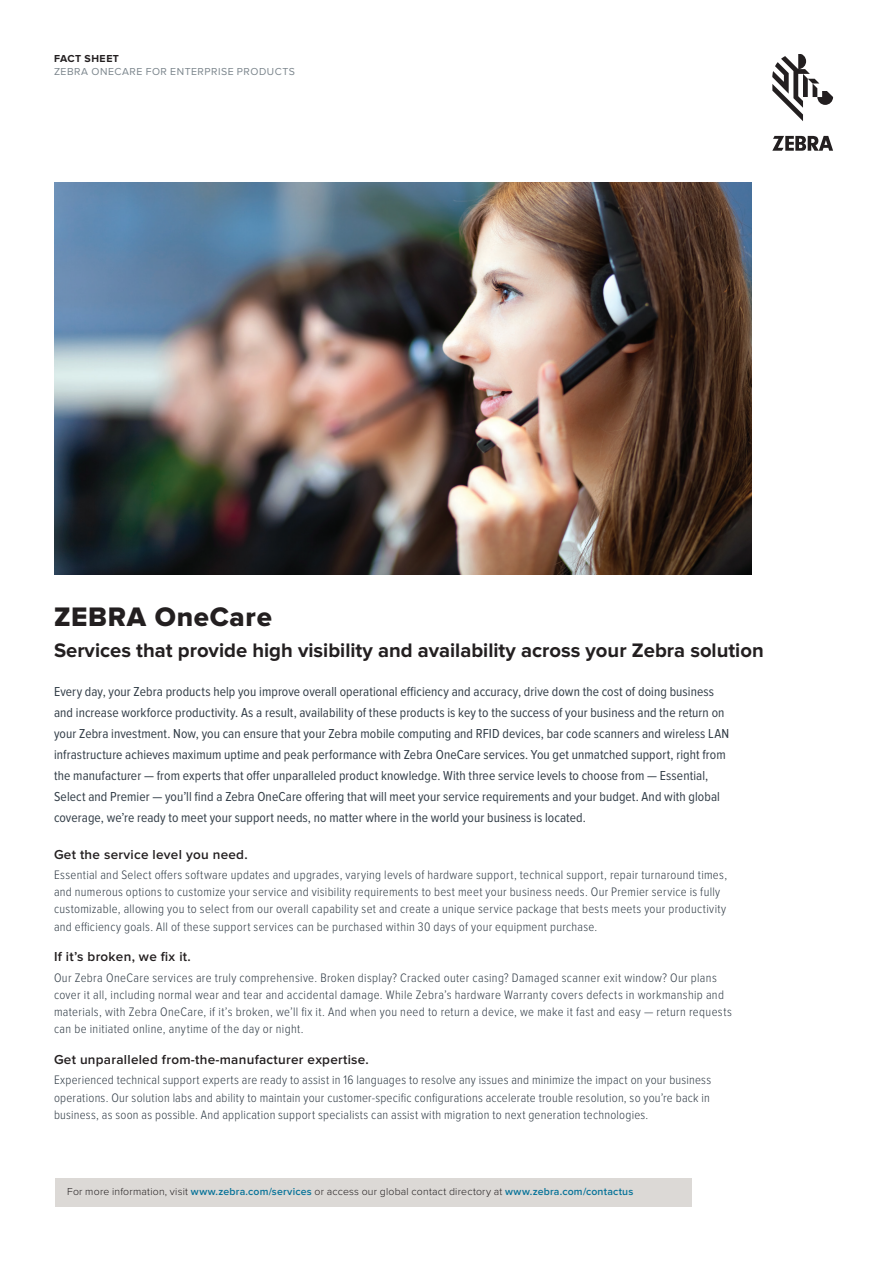
<style>
.page{position:relative;width:893px;height:1263px;background:#fff}
.page>*{position:absolute;margin:0;border:0;box-sizing:border-box;transform-origin:0 0}
.t1{font:27.75px "Proxima Nova Extrabld";letter-spacing:.025em;color:#231f20}
.t2{font:700 20.25px "Proxima Nova";color:#231f20}
.t3{font:13.5px/21px "Proxima Nova Cond";letter-spacing:.005em;color:#323d47}
.t4{font:600 13.5px "Proxima Nova";letter-spacing:.02em;color:#231f20}
.t5{font:300 12.75px/17.2px "Proxima Nova Cond";letter-spacing:.025em;color:#323d47}
.t6{font:300 10.5px "Proxima Nova";letter-spacing:.02em;color:#231f20}
.t7{font:10.5px "Proxima Nova";letter-spacing:.05em;color:#7c868d}
.t8{font:700 10.5px "Proxima Nova";letter-spacing:.05em;color:#231f20}
.s1{font-weight:600;color:#077399}
</style>
<div class="page">
<div style="left:55px;top:1178px;width:636px;height:28px;background:#dcd9d6"></div>
<svg style="left:772px;top:54px;width:61px;height:67px"></svg>
<svg style="left:772px;top:136px;width:61px;height:15px"></svg>
<img style="left:54px;top:183px;width:698px;height:391px">
<p class="t8" style="left:54px;top:53px;width:67px">FACT SHEET</p>
<p class="t7" style="left:54px;top:65px;width:242px">ZEBRA ONECARE FOR ENTERPRISE PRODUCTS</p>
<h1 class="t1" style="left:54px;top:601px;width:219px">zebra OneCare</h1>
<h2 class="t2" style="left:54px;top:639px;width:711px">Services that provide high visibility and availability across your Zebra solution</h2>
<p class="t3" style="left:54px;top:681px;width:677px">Every day, your Zebra products help you improve overall operational efficiency and accuracy, drive down the cost of doing business and increase workforce productivity. As a result, availability of these products is key to the success of your business and the return on your Zebra investment. Now, you can ensure that your Zebra mobile computing and RFID devices, bar code scanners and wireless LAN infrastructure achieves maximum uptime and peak performance with Zebra OneCare services. You get unmatched support, right from the manufacturer — from experts that offer unparalleled product knowledge. With three service levels to choose from — Essential, Select and Premier — you’ll find a Zebra OneCare offering that will meet your service requirements and your budget. And with global coverage, we’re ready to meet your support needs, no matter where in the world your business is located.</p>
<p class="t4" style="left:54px;top:846px;width:195px">Get the service level you need.</p>
<p class="t5" style="left:54px;top:866px;width:675px">Essential and Select offers software updates and upgrades, varying levels of hardware support, technical support, repair turnaround times, and numerous options to customize your service and visibility requirements to best meet your business needs. Our Premier service is fully customizable, allowing you to select from our overall capability set and create a unique service package that bests meets your productivity and efficiency goals. All of these support services can be purchased within 30 days of your equipment purchase.</p>
<p class="t4" style="left:54px;top:949px;width:138px">If it’s broken, we fix it.</p>
<p class="t5" style="left:54px;top:969px;width:679px">Our Zebra OneCare services are truly comprehensive. Broken display? Cracked outer casing? Damaged scanner exit window? Our plans cover it all, including normal wear and tear and accidental damage. While Zebra’s hardware Warranty covers defects in workmanship and materials, with Zebra OneCare, if it’s broken, we’ll fix it. And when you need to return a device, we make it fast and easy — return requests can be initiated online, anytime of the day or night.</p>
<p class="t4" style="left:54px;top:1052px;width:316px">Get unparalleled from-the-manufacturer expertise.</p>
<p class="t5" style="left:54px;top:1072px;width:659px;text-align:justify">Experienced technical support experts are ready to assist in 16 languages to resolve any issues and minimize the impact on your business operations. Our solution labs and ability to maintain your customer-specific configurations accelerate trouble resolution, so you’re back in business, as soon as possible. And application support specialists can assist with migration to next generation technologies.</p>
<p class="t6" style="left:67px;top:1185px;width:568px">For more information, visit <span class="s1">www.zebra.com/services</span> or access our global contact directory at <span class="s1">www.zebra.com/contactus</span></p>
</div>
